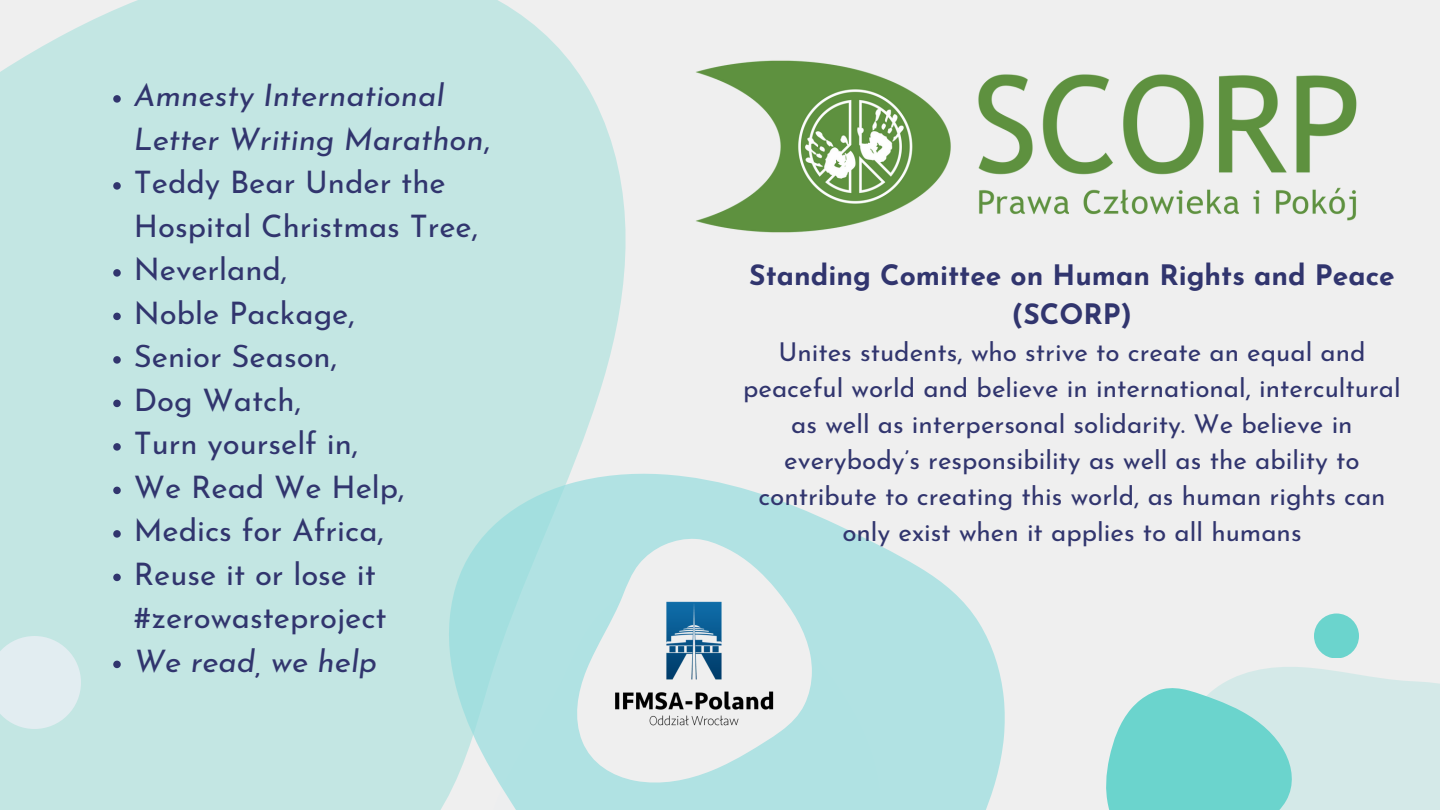
<style>
.page{position:relative;width:1440px;height:810px;background:#efefef}
.page>*{position:absolute;margin:0;border:0;box-sizing:border-box;transform-origin:0 0}
.t1{font:31.1px/43.5px "Josefin Sans";color:#31356e}
.t2{font:italic 31.1px/43.5px "Josefin Sans";color:#31356e}
.t3{font:700 28.2px/39px "Josefin Sans";color:#31356e;text-align:center}
.t4{font:26px/36px "Josefin Sans";color:#31356e;text-align:center}
.s1{font-style:normal}
</style>
<div class="page">
<div style="left:0;top:0;width:626px;height:810px;background:#c3e6e3"></div>
<svg style="left:1314px;top:613px;width:126px;height:197px;fill:#d4e9e8"></svg>
<svg style="left:1106px;top:667px;width:208px;height:143px;background:#97ddd8"></svg>
<div style="left:1314px;top:614px;width:45px;height:44px;background:#6bd4cd;border-radius:50%"></div>
<svg style="left:0;top:636px;width:81px;height:93px"></svg>
<img style="left:696px;top:60px;width:661px;height:173px">
<svg style="left:434px;top:440px;width:571px;height:370px;fill:#b1e2e3"></svg>
<svg style="left:576px;top:538px;width:236px;height:246px;fill:#b1e2e3"></svg>
<img style="left:608px;top:574px;width:173px;height:173px">
<svg style="left:113px;top:95px;width:8px;height:8px"></svg>
<svg style="left:113px;top:182px;width:8px;height:8px"></svg>
<svg style="left:113px;top:269px;width:8px;height:8px"></svg>
<svg style="left:113px;top:313px;width:8px;height:7px"></svg>
<svg style="left:113px;top:356px;width:8px;height:8px"></svg>
<svg style="left:113px;top:400px;width:8px;height:7px"></svg>
<svg style="left:113px;top:443px;width:8px;height:8px"></svg>
<svg style="left:113px;top:487px;width:8px;height:7px"></svg>
<svg style="left:113px;top:530px;width:8px;height:8px"></svg>
<svg style="left:113px;top:574px;width:8px;height:7px"></svg>
<svg style="left:113px;top:661px;width:8px;height:7px"></svg>
<p class="t2" style="left:134px;top:77px;width:358px">Amnesty International<br>Letter Writing Marathon<span class="s1">,</span></p>
<p class="t1" style="left:134px;top:164px;width:346px">Teddy Bear Under the<br>Hospital Christmas Tree,</p>
<p class="t1" style="left:134px;top:251px;width:155px">Neverland,</p>
<p class="t1" style="left:134px;top:294px;width:222px">Noble Package,</p>
<p class="t1" style="left:134px;top:338px;width:205px">Senior Season,</p>
<p class="t1" style="left:134px;top:381px;width:169px">Dog Watch,</p>
<p class="t1" style="left:134px;top:425px;width:226px">Turn yourself in,</p>
<p class="t1" style="left:134px;top:468px;width:272px">We Read We Help,</p>
<p class="t1" style="left:134px;top:512px;width:252px">Medics for Africa,</p>
<p class="t1" style="left:134px;top:555px;width:254px">Reuse it or lose it #zerowasteproject</p>
<p class="t2" style="left:134px;top:642px;width:245px">We read, we help</p>
<p class="t3" style="left:749px;top:258px;width:647px">Standing Comittee on Human Rights and Peace (SCORP)</p>
<p class="t4" style="left:743px;top:337px;width:659px">Unites students, who strive to create an equal and peaceful world and believe in international, intercultural as well as interpersonal solidarity. We believe in everybody’s responsibility as well as the ability to contribute to creating this world, as human rights can only exist when it applies to all humans</p>
</div>
